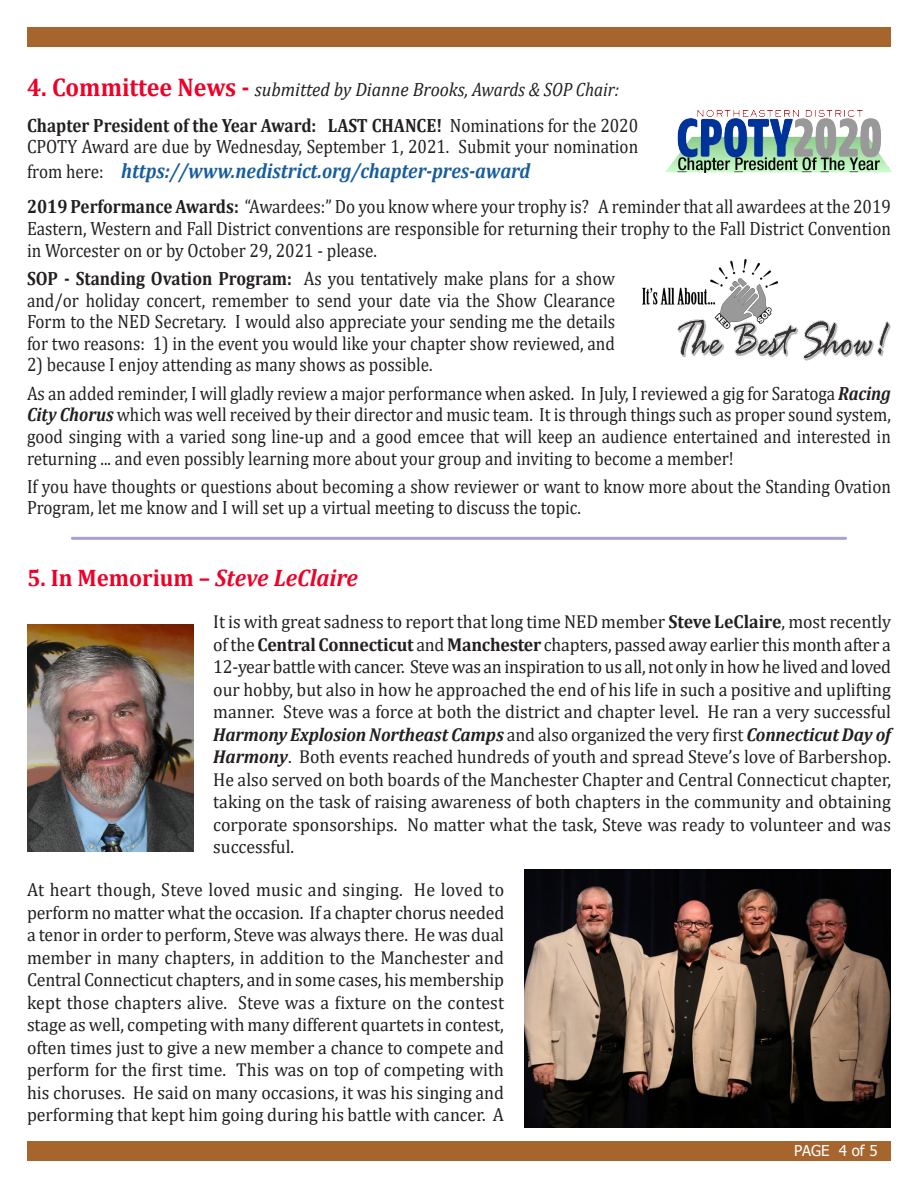
<style>
.page{position:relative;width:918px;height:1188px;background:#fff}
.page>*{position:absolute;margin:0;border:0;box-sizing:border-box;transform-origin:0 0}
.t1{font:700 24px "Cambria";color:#ef0027;scale:.95 1}
.t2{font:italic 700 21px "Cambria";color:#175d9e;scale:.9 1}
.t3{font:19.2px/21.6px "Cambria";color:#231f20;text-align:justify;scale:.89 1}
.t4{font:italic 19.2px "Cambria";color:#231f20;scale:.93 1}
.t5{font:18.75px/22.5px "Cambria";color:#231f20;text-align:justify;scale:.95 1}
.t6{font:15px "Tahoma";color:#fff}
.s1{font-weight:700;font-style:normal;font-size:25.65px;color:#ef0027}
.s2{font-weight:700}
.s3{font-weight:400;font-style:normal;font-size:19.2px;color:#231f20}
.s4{font-weight:700;font-style:italic}
.s5{font-style:italic}
</style>
<div class="page">
<div style="left:27px;top:27px;width:864px;height:20px;background:#a5652d"></div>
<div style="left:27px;top:1141px;width:864px;height:20px;background:#a5652d"></div>
<img style="left:665px;top:110px;width:226px;height:63px">
<hr style="left:72px;top:537px;width:774px;height:3px;background:#a7a1d4">
<img style="left:524px;top:870px;width:367px;height:258px">
<img style="left:27px;top:625px;width:166px;height:227px">
<img style="left:642px;top:260px;width:248px;height:100px">
<p class="t4" style="left:27px;top:76px;width:638px"><span class="s1">4. Committee News -</span> submitted by Dianne Brooks, Awards &amp; SOP Chair:</p>
<p class="t3" style="left:27px;top:114px;width:688px"><span class="s2">Chapter President of the Year Award: LAST CHANCE!</span> Nominations for the 2020<br>CPOTY Award are due by Wednesday, September 1, 2021. Submit your nomination</p>
<p class="t2" style="left:27px;top:156px;width:561px"><span class="s3">from here:</span> https://www.nedistrict.org/chapter-pres-award</p>
<p class="t3" style="left:27px;top:196px;width:972px"><span class="s2">2019 Performance Awards:</span> “Awardees:” Do you know where your trophy is? A reminder that all awardees at the 2019<br>Eastern, Western and Fall District conventions are responsible for returning their trophy to the Fall District Convention in Worcester on or by October 29, 2021 - please.</p>
<p class="t3" style="left:27px;top:268px;width:662px"><span class="s2">SOP - Standing Ovation Program:</span> As you tentatively make plans for a show and/or holiday concert, remember to send your date via the Show Clearance Form to the NED Secretary. I would also appreciate your sending me the details for two reasons: 1) in the event you would like your chapter show reviewed, and</p>
<p class="t3" style="left:27px;top:354px;width:457px">2) because I enjoy attending as many shows as possible.</p>
<p class="t3" style="left:27px;top:382px;width:972px">As an added reminder, I will gladly review a major performance when asked. In July, I reviewed a gig for Saratoga <span class="s4">Racing City Chorus</span> which was well received by their director and music team. It is through things such as proper sound system, good singing with a varied song line-up and a good emcee that will keep an audience entertained and interested in returning ... and even possibly learning more about your group and inviting to become a member!</p>
<p class="t3" style="left:27px;top:475px;width:972px">If you have thoughts or questions about becoming a show reviewer or want to know more about the Standing Ovation<br>Program, let me know and I will set up a virtual meeting to discuss the topic.</p>
<p class="t1" style="left:27px;top:561px;width:350px">5. In Memorium – <span class="s5">Steve LeClaire</span></p>
<p class="t5" style="left:213px;top:611px;width:715px">It is with great sadness to report that long time NED member <span class="s2">Steve LeClaire</span>, most recently of the <span class="s2">Central Connecticut</span> and <span class="s2">Manchester</span> chapters, passed away earlier this month after a 12-year battle with cancer. Steve was an inspiration to us all, not only in how he lived and loved our hobby, but also in how he approached the end of his life in such a positive and uplifting manner. Steve was a force at both the district and chapter level. He ran a very successful <span class="s4">Harmony Explosion Northeast Camps</span> and also organized the very first <span class="s4">Connecticut Day of Harmony</span>. Both events reached hundreds of youth and spread Steve’s love of Barbershop.<br>He also served on both boards of the Manchester Chapter and Central Connecticut chapter, taking on the task of raising awareness of both chapters in the community and obtaining corporate sponsorships. No matter what the task, Steve was ready to volunteer and was successful.</p>
<p class="t5" style="left:27px;top:878px;width:504px">At heart though, Steve loved music and singing. He loved to perform no matter what the occasion. If a chapter chorus needed a tenor in order to perform, Steve was always there. He was dual member in many chapters, in addition to the Manchester and Central Connecticut chapters, and in some cases, his membership kept those chapters alive. Steve was a fixture on the contest stage as well, competing with many different quartets in contest, often times just to give a new member a chance to compete and perform for the first time. This was on top of competing with his choruses. He said on many occasions, it was his singing and performing that kept him going during his battle with cancer. A</p>
<p class="t6" style="left:794px;top:1141px;width:85px">PAGE 4 of 5</p>
</div>
